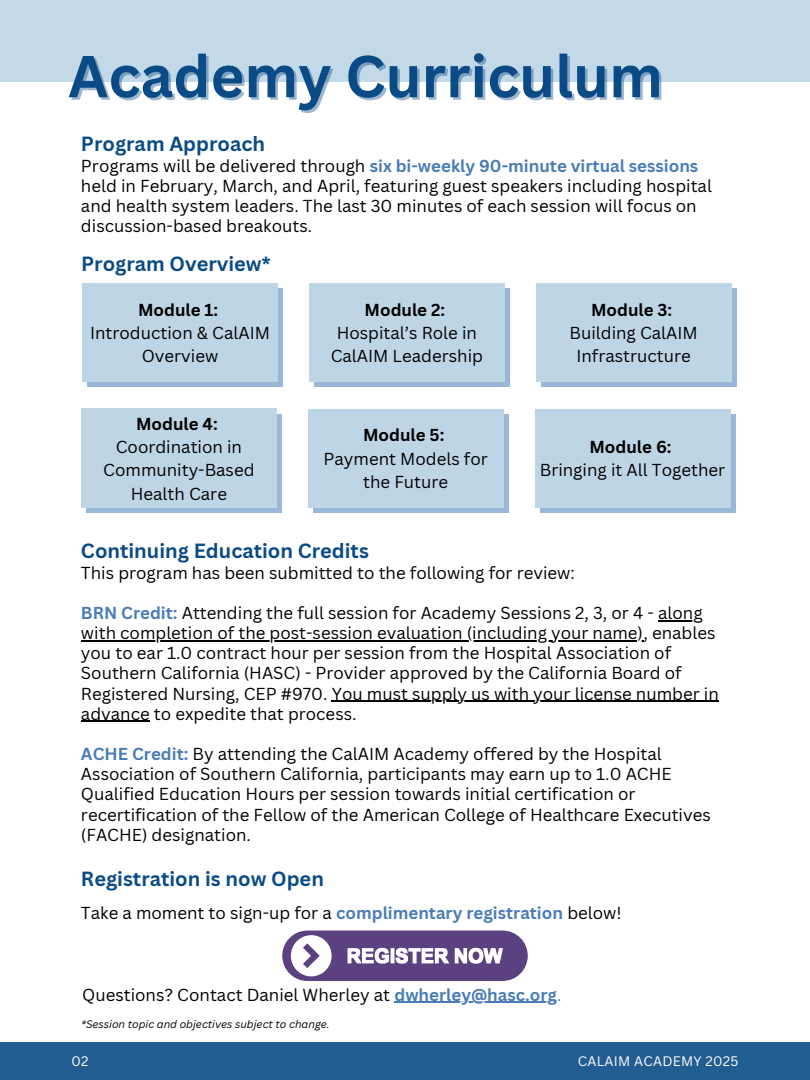
<style>
.page{position:relative;width:810px;height:1080px;background:#fff}
.page>*{position:absolute;margin:0;border:0;box-sizing:border-box;transform-origin:0 0}
.t1{font:700 57.75px "Canva Sans";color:#0a4b85}
.t2{font:700 20px "Canva Sans";color:#0a4b85}
.t3{font:16.88px/23.3px "Canva Sans";color:#000;text-align:center}
.t4{font:13.44px "Canva Sans";letter-spacing:.02em;color:#fff}
.t5{font:italic 10.62px "Canva Sans";color:#000}
.s1{font-weight:700;color:#4a7db7}
.s2{font-weight:700}
.s3{color:#4a7db7}
</style>
<div class="page">
<div style="left:0;top:0;width:810px;height:81px;background:#bed5e6"></div>
<div style="left:87px;top:288px;width:196px;height:99px;background:#9bb7d7"></div>
<div style="left:82px;top:283px;width:196px;height:99px;background:#bed5e6"></div>
<div style="left:314px;top:288px;width:196px;height:99px;background:#9bb7d7"></div>
<div style="left:309px;top:283px;width:196px;height:99px;background:#bed5e6"></div>
<div style="left:541px;top:288px;width:196px;height:99px;background:#9bb7d7"></div>
<div style="left:536px;top:283px;width:196px;height:99px;background:#bed5e6"></div>
<div style="left:86px;top:414px;width:196px;height:98px;background:#9bb7d7"></div>
<div style="left:81px;top:409px;width:196px;height:99px;background:#bed5e6"></div>
<div style="left:313px;top:414px;width:196px;height:98px;background:linear-gradient(to right,#9bb7d7,#9bb7d7)"></div>
<div style="left:308px;top:409px;width:196px;height:98px;background:#bed5e6"></div>
<svg style="left:540px;top:414px;width:195px;height:98px"></svg>
<div style="left:535px;top:409px;width:195px;height:98px;background:#bed5e6"></div>
<div style="left:0;top:1043px;width:810px;height:37px;background:#225d91"></div>
<hr style="left:658px;top:620px;width:45px;height:1px;background:#000">
<hr style="left:81px;top:640px;width:562px;height:1px;background:#000">
<hr style="left:332px;top:701px;width:387px;height:1px;background:#000">
<hr style="left:81px;top:721px;width:69px;height:1px;background:#000">
<hr style="left:394px;top:1002px;width:163px;height:1px;background:#4a7db7">
<div style="left:282px;top:931px;width:246px;height:50px;background:#5b4180;border-radius:25px"></div>
<div style="left:291px;top:935px;width:41px;height:41px;background:#fff;border-radius:50%"></div>
<svg style="left:303px;top:944px;width:17px;height:24px"></svg>
<svg style="left:348px;top:948px;width:155px;height:16px"></svg>
<h3 class="t1" style="left:68px;top:36px;width:596px">Academy Curriculum</h3>
<h3 class="t2" style="left:81px;top:129px;width:186px">Program Approach</h3>
<h3 class="t3" style="left:81px;top:155px;width:632px;line-height:20.1px;text-align:left">Programs will be delivered through <span class="s1">six bi-weekly 90-minute virtual sessions </span>held in February, March, and April, featuring guest speakers including hospital and health system leaders. The last 30 minutes of each session will focus on discussion-based breakouts.</h3>
<h3 class="t2" style="left:81px;top:250px;width:191px">Program Overview*</h3>
<p class="t3" style="left:90px;top:297px;width:181px"><span class="s2">Module 1:<br></span>Introduction &amp; CalAIM<br>Overview</p>
<h1 class="t3" style="left:331px;top:297px;width:154px"><span class="s2">Module 2:<br></span>Hospital’s Role in<br>CalAIM Leadership</h1>
<h4 class="t3" style="left:569px;top:297px;width:130px"><span class="s2">Module 3:<br></span>Building CalAIM<br>Infrastructure</h4>
<h2 class="t3" style="left:103px;top:412px;width:153px"><span class="s2">Module 4:<br></span>Coordination in<br>Community-Based<br>Health Care</h2>
<h3 class="t3" style="left:324px;top:423px;width:166px"><span class="s2">Module 5:<br></span>Payment Models for the Future</h3>
<h3 class="t3" style="left:540px;top:435px;width:187px"><span class="s2">Module 6:<br></span>Bringing it All Together</h3>
<h4 class="t2" style="left:81px;top:536px;width:289px">Continuing Education Credits</h4>
<h4 class="t3" style="left:81px;top:560px;width:495px">This program has been submitted to the following for review:</h4>
<h2 class="t3" style="left:81px;top:601px;width:623px"><span class="s1">BRN Credit:</span> Attending the full session for Academy Sessions 2, 3, or 4 - along</h2>
<p class="t3" style="left:81px;top:623px;width:639px;line-height:20.1px;text-align:left">with completion of the post-session evaluation (including your name), enables you to ear 1.0 contract hour per session from the Hospital Association of Southern California (HASC) - Provider approved by the California Board of Registered Nursing, CEP #970. You must supply us with your license number in</p>
<h4 class="t3" style="left:81px;top:702px;width:277px">advance to expedite that process.</h4>
<h4 class="t3" style="left:81px;top:743px;width:631px;line-height:20.1px;text-align:left"><span class="s1">ACHE Credit:</span> By attending the CalAIM Academy offered by the Hospital Association of Southern California, participants may earn up to 1.0 ACHE Qualified Education Hours per session towards initial certification or recertification of the Fellow of the American College of Healthcare Executives (FACHE) designation.</h4>
<p class="t2" style="left:81px;top:864px;width:244px">Registration is now Open</p>
<p class="t3" style="left:81px;top:901px;width:542px">Take a moment to sign-up for a <span class="s1">complimentary registration</span> below!</p>
<p class="t3" style="left:82px;top:982px;width:481px">Questions? Contact Daniel Wherley at <span class="s1">dwherley@hasc.org</span><span class="s3">.</span></p>
<p class="t5" style="left:81px;top:1016px;width:250px">*Session topic and objectives subject to change.</p>
<h4 class="t4" style="left:71px;top:1052px;width:19px">02</h4>
<h4 class="t4" style="left:578px;top:1052px;width:162px">CALAIM ACADEMY 2025</h4>
</div>
